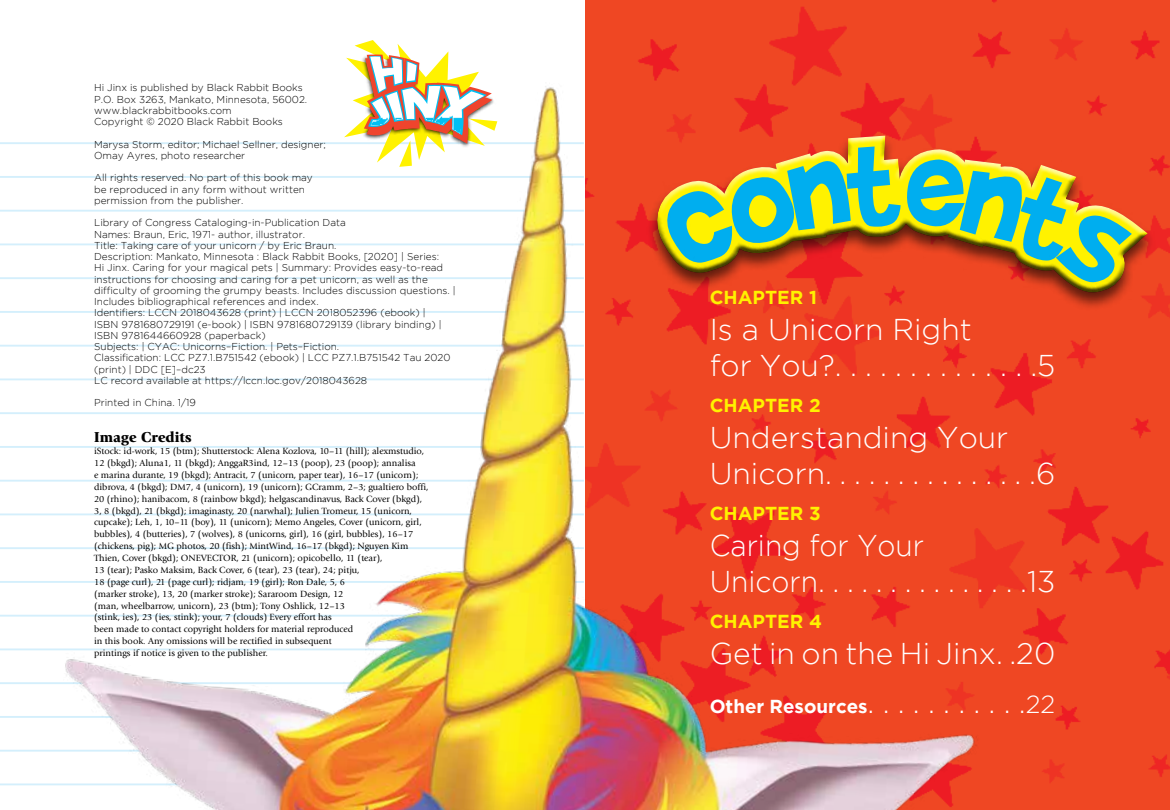
<style>
.page{position:relative;width:1170px;height:810px;background:#fff}
.page>*{position:absolute;margin:0;border:0;box-sizing:border-box;transform-origin:0 0}
.t1{font:300 30px/36px "Gotham";color:#fff}
.t2{font:300 30px/36px "Gotham";color:#fff;scale:.94 1}
.t3{font:700 18.75px "Gotham";color:#fff200}
.t4{font:700 18.75px "Gotham";color:#fff}
.t5{font:900 15px "Giovanni";color:#000}
.t6{font:300 10px/11.2px "Gotham";color:#000}
.t7{font:9.38px/11.9px "Giovanni";color:#000}
.s1{font-weight:300;font-size:30px}
.s2{font-weight:300;font-size:25px}
</style>
<div class="page">
<hr style="left:0;top:142px;width:584px;height:2px;background:#d4effc">
<hr style="left:0;top:176px;width:584px;height:2px;background:#d4effc">
<hr style="left:0;top:210px;width:584px;height:2px;background:#d4effc">
<hr style="left:0;top:243px;width:584px;height:2px;background:#d4effc">
<hr style="left:0;top:277px;width:584px;height:2px;background:#d4effc">
<hr style="left:0;top:311px;width:584px;height:2px;background:#d4effc">
<hr style="left:0;top:345px;width:584px;height:2px;background:#d4effc">
<hr style="left:0;top:378px;width:584px;height:2px;background:#d4effc">
<hr style="left:0;top:412px;width:584px;height:2px;background:#d4effc">
<hr style="left:0;top:446px;width:584px;height:2px;background:#d4effc">
<hr style="left:0;top:480px;width:584px;height:2px;background:#d4effc">
<hr style="left:0;top:513px;width:584px;height:2px;background:#d4effc">
<hr style="left:0;top:547px;width:584px;height:2px;background:#d4effc">
<hr style="left:0;top:581px;width:584px;height:2px;background:#d4effc">
<hr style="left:0;top:615px;width:584px;height:2px;background:#d4effc">
<hr style="left:0;top:648px;width:584px;height:2px;background:#d4effc">
<hr style="left:0;top:682px;width:584px;height:2px;background:#d4effc">
<hr style="left:0;top:716px;width:584px;height:2px;background:#d4effc">
<hr style="left:0;top:750px;width:584px;height:2px;background:#d4effc">
<hr style="left:0;top:783px;width:584px;height:2px;background:#d4effc">
<img style="left:585px;top:0;width:585px;height:810px">
<img style="left:51px;top:35px;width:961px;height:775px">
<svg style="left:635px;top:0;width:526px;height:476px;background:#ee4323"></svg>
<svg style="left:344px;top:40px;width:153px;height:127px"></svg>
<svg style="left:640px;top:0;width:523px;height:306px;background:#ec6a1b"></svg>
<p class="t6" style="left:94px;top:82px;width:215px">Hi Jinx is published by Black Rabbit Books P.O. Box 3263, Mankato, Minnesota, 56002. www.blackrabbitbooks.com<br>Copyright © 2020 Black Rabbit Books</p>
<p class="t6" style="left:94px;top:138px;width:233px">Marysa Storm, editor; Michael Sellner, designer;<br>Omay Ayres, photo researcher</p>
<p class="t6" style="left:94px;top:172px;width:220px">All rights reserved. No part of this book may be reproduced in any form without written permission from the publisher.</p>
<p class="t6" style="left:94px;top:217px;width:363px">Library of Congress Cataloging-in-Publication Data<br>Names: Braun, Eric, 1971- author, illustrator.<br>Title: Taking care of your unicorn / by Eric Braun.<br>Description: Mankato, Minnesota : Black Rabbit Books, [2020] | Series:<br>Hi Jinx. Caring for your magical pets | Summary: Provides easy-to-read instructions for choosing and caring for a pet unicorn, as well as the difficulty of grooming the grumpy beasts. Includes discussion questions. | Includes bibliographical references and index.<br>Identifiers: LCCN 2018043628 (print) | LCCN 2018052396 (ebook) |<br>ISBN 9781680729191 (e-book) | ISBN 9781680729139 (library binding) | ISBN 9781644660928 (paperback)<br>Subjects: | CYAC: Unicorns–Fiction. | Pets–Fiction.<br>Classification: LCC PZ7.1.B751542 (ebook) | LCC PZ7.1.B751542 Tau 2020 (print) | DDC [E]–dc23<br>LC record available at https://lccn.loc.gov/2018043628</p>
<p class="t6" style="left:94px;top:397px;width:103px">Printed in China. 1/19</p>
<h3 class="t5" style="left:94px;top:428px;width:99px">Image Credits</h3>
<p class="t7" style="left:94px;top:445px;width:336px">iStock: id-work, 15 (btm); Shutterstock: Alena Kozlova, 10–11 (hill); alexmstudio, 12 (bkgd); Aluna1, 11 (bkgd); AnggaR3ind, 12–13 (poop), 23 (poop); annalisa<br>e marina durante, 19 (bkgd); Antracit, 7 (unicorn, paper tear), 16–17 (unicorn); dibrova, 4 (bkgd); DM7, 4 (unicorn), 19 (unicorn); GCramm, 2–3; gualtiero boffi, 20 (rhino); hanibacom, 8 (rainbow bkgd); helgascandinavus, Back Cover (bkgd), 3, 8 (bkgd), 21 (bkgd); imaginasty, 20 (narwhal); Julien Tromeur, 15 (unicorn, cupcake); Leh, 1, 10–11 (boy), 11 (unicorn); Memo Angeles, Cover (unicorn, girl, bubbles), 4 (butteries), 7 (wolves), 8 (unicorns, girl), 16 (girl, bubbles), 16–17 (chickens, pig); MG photos, 20 (fish); MintWind, 16–17 (bkgd); Nguyen Kim Thien, Cover (bkgd); ONEVECTOR, 21 (unicorn); opicobello, 11 (tear),<br>13 (tear); Pasko Maksim, Back Cover, 6 (tear), 23 (tear), 24; pitju,<br>18 (page curl), 21 (page curl); ridjam, 19 (girl); Ron Dale, 5, 6<br>(marker stroke), 13, 20 (marker stroke); Sararoom Design, 12<br>(man, wheelbarrow, unicorn), 23 (btm); Tony Oshlick, 12–13<br>(stink, ies), 23 (ies, stink); your, 7 (clouds) Every effort has<br>been made to contact copyright holders for material reproduced<br>in this book. Any omissions will be rectified in subsequent<br>printings if notice is given to the publisher.</p>
<h2 class="t3" style="left:710px;top:287px;width:109px">CHAPTER 1</h2>
<h1 class="t1" style="left:710px;top:311px;width:347px">Is a Unicorn Right<br>for You?. . . . . . . . . . . . . .5</h1>
<h2 class="t3" style="left:710px;top:395px;width:112px">CHAPTER 2</h2>
<h1 class="t1" style="left:710px;top:419px;width:347px">Understanding Your<br>Unicorn. . . . . . . . . . . . . . .6</h1>
<h2 class="t3" style="left:710px;top:503px;width:112px">CHAPTER 3</h2>
<h1 class="t2" style="left:710px;top:527px;width:369px">Caring for Your<br>Unicorn. . . . . . . . . . . . . . .13</h1>
<h2 class="t3" style="left:710px;top:611px;width:114px">CHAPTER 4</h2>
<h1 class="t1" style="left:710px;top:635px;width:347px">Get in on the Hi Jinx. .20</h1>
<h2 class="t4" style="left:710px;top:695px;width:347px">Other Resources<span class="s1">. . . . . . . . . . .</span><span class="s2">22</span></h2>
</div>
